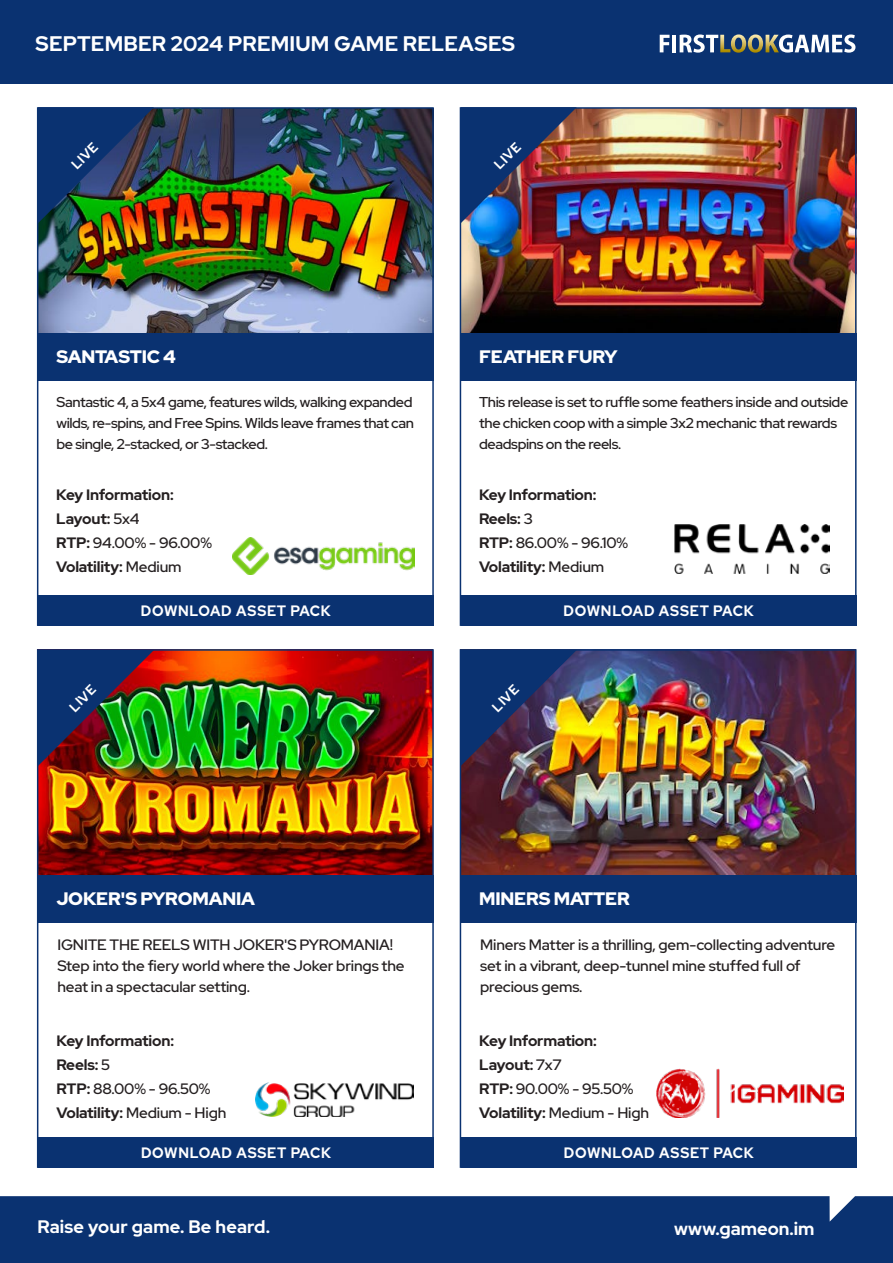
<style>
.page{position:relative;width:893px;height:1263px;background:#fff}
.page>*{position:absolute;margin:0;border:0;box-sizing:border-box;transform-origin:0 0}
.t1{font:700 21px "Red Hat Display";letter-spacing:.01em;color:#fff}
.t2{font:900 18px "Red Hat Display";letter-spacing:-.01em;color:#fff}
.t3{font:700 18px "Red Hat Display";letter-spacing:.01em;color:#fff}
.t4{font:700 15px/24px "Red Hat Display";letter-spacing:-.01em;color:#241f20}
.t5{font:500 15px/21px "Red Hat Display";letter-spacing:-.01em;color:#241f20}
.t6{font:700 15px "Red Hat Display";letter-spacing:.05em;color:#fff;scale:.95 1}
.t7{font:500 14.25px/21px "Red Hat Display";letter-spacing:-.025em;color:#241f20;text-align:justify}
.t8{font:700 13.5px "Red Hat Display";color:#fff;scale:.95 1}
.s1{font-weight:500}
</style>
<div class="page">
<div style="left:0;top:1196px;width:893px;height:67px;background:#0a3271"></div>
<div style="left:0;top:0;width:893px;height:84px;background:#0a3271"></div>
<svg style="left:660px;top:35px;width:9px;height:17px"></svg>
<hr style="left:672px;top:35px;width:4px;height:17px;background:#fff">
<svg style="left:680px;top:34px;width:175px;height:19px"></svg>
<img style="left:674px;top:524px;width:155px;height:49px">
<img style="left:40px;top:110px;width:391px;height:223px">
<img style="left:40px;top:652px;width:391px;height:223px">
<div style="left:38px;top:595px;width:396px;height:31px;background:#0a3271"></div>
<div style="left:38px;top:333px;width:396px;height:48px;background:#0a3271"></div>
<div style="left:37px;top:107px;width:397px;height:519px;border:2px solid #0a3271"></div>
<div style="left:38px;top:1137px;width:396px;height:30px;background:#0a3271"></div>
<div style="left:38px;top:875px;width:396px;height:47px;background:#0a3271"></div>
<div style="left:37px;top:649px;width:397px;height:519px;border:2px solid #0a3271"></div>
<img style="left:38px;top:107px;width:116px;height:116px">
<img style="left:38px;top:650px;width:116px;height:116px">
<img style="left:656px;top:1068px;width:188px;height:49px">
<img style="left:233px;top:537px;width:181px;height:37px">
<img style="left:255px;top:1082px;width:158px;height:35px">
<img style="left:463px;top:110px;width:390px;height:223px">
<img style="left:463px;top:652px;width:390px;height:223px">
<div style="left:461px;top:595px;width:395px;height:31px;background:#0a3271"></div>
<div style="left:461px;top:333px;width:395px;height:48px;background:#0a3271"></div>
<div style="left:460px;top:107px;width:396px;height:519px;border:2px solid #0a3271"></div>
<div style="left:461px;top:1137px;width:395px;height:30px;background:#0a3271"></div>
<div style="left:461px;top:875px;width:395px;height:47px;background:#0a3271"></div>
<div style="left:460px;top:649px;width:396px;height:519px;border:2px solid #0a3271"></div>
<img style="left:461px;top:107px;width:116px;height:116px">
<img style="left:461px;top:650px;width:116px;height:116px">
<h1 class="t1" style="left:36px;top:30px;width:481px">SEPTEMBER 2024 PREMIUM GAME RELEASES</h1>
<p class="t8" style="left:68px;top:160px;width:34px;rotate:-45deg">LIVE</p>
<p class="t8" style="left:490px;top:160px;width:34px;rotate:-45deg">LIVE</p>
<p class="t2" style="left:56px;top:345px;width:121px">SANTASTIC 4</p>
<p class="t2" style="left:479px;top:345px;width:140px">FEATHER FURY</p>
<p class="t7" style="left:56px;top:391px;width:359px">Santastic 4, a 5x4 game, features wilds, walking expanded wilds, re-spins, and Free Spins. Wilds leave frames that can be single, 2-stacked, or 3-stacked.</p>
<p class="t7" style="left:479px;top:391px;width:371px;text-align:left">This release is set to ruffle some feathers inside and outside the chicken coop with a simple 3x2 mechanic that rewards deadspins on the reels.</p>
<p class="t4" style="left:56px;top:483px;width:157px">Key Information:<br>Layout: <span class="s1">5x4<br></span>RTP: <span class="s1">94.00% - 96.00%<br></span>Volatility: <span class="s1">Medium</span></p>
<p class="t4" style="left:479px;top:483px;width:151px">Key Information:<br>Reels: <span class="s1">3<br></span>RTP: <span class="s1">86.00% - 96.10%<br></span>Volatility: <span class="s1">Medium</span></p>
<p class="t6" style="left:141px;top:601px;width:201px">DOWNLOAD ASSET PACK</p>
<p class="t6" style="left:564px;top:601px;width:201px">DOWNLOAD ASSET PACK</p>
<p class="t8" style="left:66px;top:703px;width:34px;rotate:-45deg">LIVE</p>
<p class="t8" style="left:488px;top:703px;width:34px;rotate:-45deg">LIVE</p>
<p class="t2" style="left:56px;top:887px;width:200px">JOKER'S PYROMANIA</p>
<p class="t2" style="left:479px;top:887px;width:152px">MINERS MATTER</p>
<p class="t5" style="left:57px;top:934px;width:349px">IGNITE THE REELS WITH JOKER'S PYROMANIA!<br>Step into the fiery world where the Joker brings the heat in a spectacular setting.</p>
<p class="t5" style="left:480px;top:934px;width:356px">Miners Matter is a thrilling, gem-collecting adventure set in a vibrant, deep-tunnel mine stuffed full of precious gems.</p>
<p class="t4" style="left:57px;top:1028px;width:171px">Key Information:<br>Reels: <span class="s1">5<br></span>RTP: <span class="s1">88.00% - 96.50%<br></span>Volatility: <span class="s1">Medium - High</span></p>
<p class="t4" style="left:479px;top:1028px;width:171px">Key Information:<br>Layout: <span class="s1">7x7<br></span>RTP: <span class="s1">90.00% - 95.50%<br></span>Volatility: <span class="s1">Medium - High</span></p>
<p class="t6" style="left:141px;top:1143px;width:201px">DOWNLOAD ASSET PACK</p>
<p class="t6" style="left:564px;top:1143px;width:201px">DOWNLOAD ASSET PACK</p>
<p class="t3" style="left:37px;top:1215px;width:234px">Raise your game. Be heard.</p>
<p class="t3" style="left:674px;top:1217px;width:142px">www.gameon.im</p>
</div>
